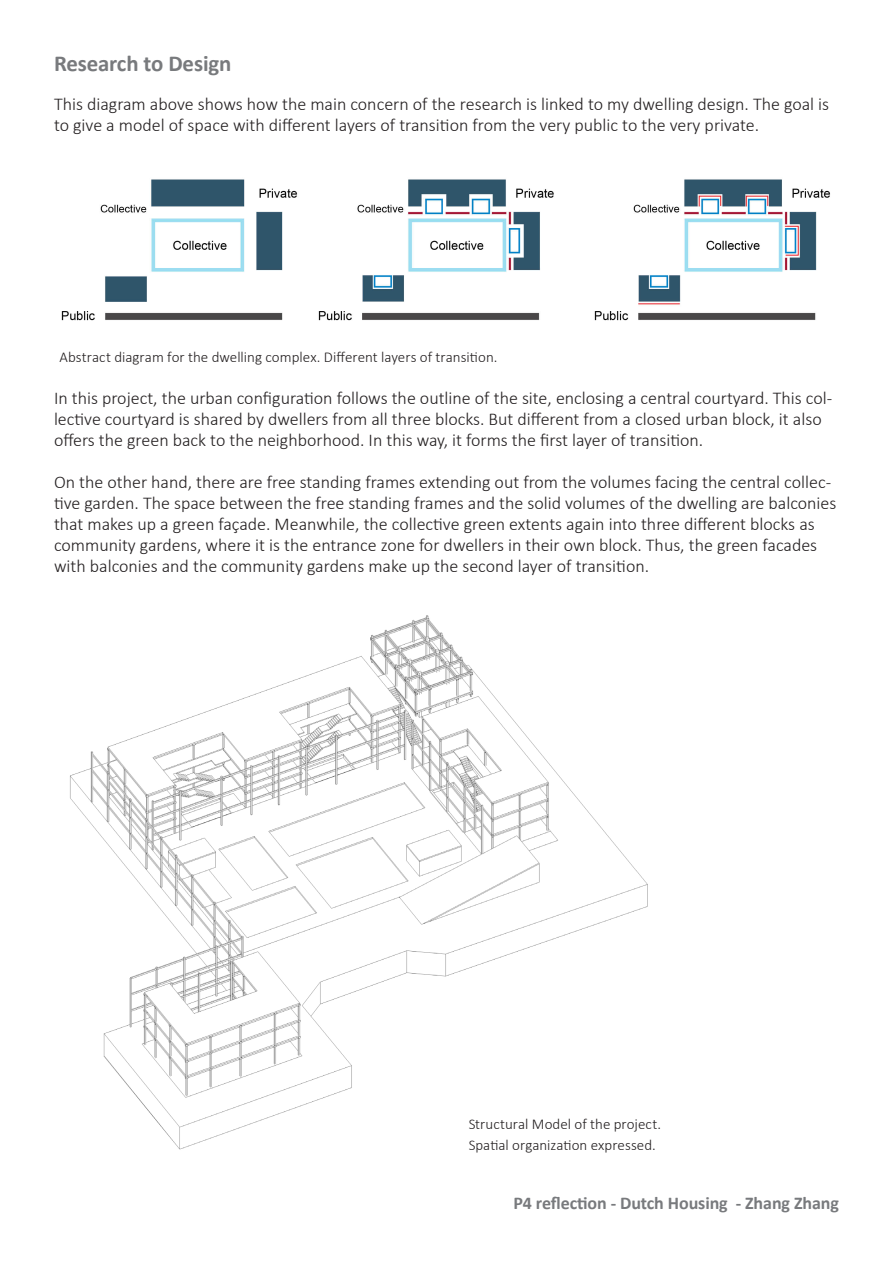
<style>
.page{position:relative;width:893px;height:1263px;background:#fff}
.page>*{position:absolute;margin:0;border:0;box-sizing:border-box;transform-origin:0 0}
.t1{font:700 22.8px "Calibri";letter-spacing:-.005em;color:#787a7d}
.t2{font:300 18px/21px "Calibri";color:#231f20}
.t3{font:700 18px "Calibri";letter-spacing:-.005em;color:#787a7d}
.t4{font:300 15px "Calibri";color:#231f20}
</style>
<div class="page">
<img style="left:61px;top:179px;width:769px;height:142px">
<img style="left:70px;top:615px;width:578px;height:535px">
<p class="t1" style="left:54px;top:49px;width:179px">Research to Design</p>
<p class="t2" style="left:54px;top:94px;width:777px">This diagram above shows how the main concern of the research is linked to my dwelling design. The goal is to give a model of space with different layers of transition from the very public to the very private.</p>
<p class="t4" style="left:60px;top:347px;width:439px">Abstract diagram for the dwelling complex. Different layers of transition.</p>
<p class="t2" style="left:54px;top:388px;width:780px">In this project, the urban configuration follows the outline of the site, enclosing a central courtyard. This col&shy;lective courtyard is shared by dwellers from all three blocks. But different from a closed urban block, it also offers the green back to the neighborhood. In this way, it forms the first layer of transition.</p>
<p class="t2" style="left:54px;top:472px;width:784px">On the other hand, there are free standing frames extending out from the volumes facing the central collec&shy;tive garden. The space between the free standing frames and the solid volumes of the dwelling are balconies that makes up a green façade. Meanwhile, the collective green extents again into three different blocks as community gardens, where it is the entrance zone for dwellers in their own block. Thus, the green facades with balconies and the community gardens make up the second layer of transition.</p>
<p class="t4" style="left:469px;top:1115px;width:194px">Structural Model of the project.</p>
<p class="t4" style="left:469px;top:1136px;width:189px">Spatial organization expressed.</p>
<p class="t3" style="left:513px;top:1191px;width:327px">P4 reflection - Dutch Housing - Zhang Zhang</p>
</div>
